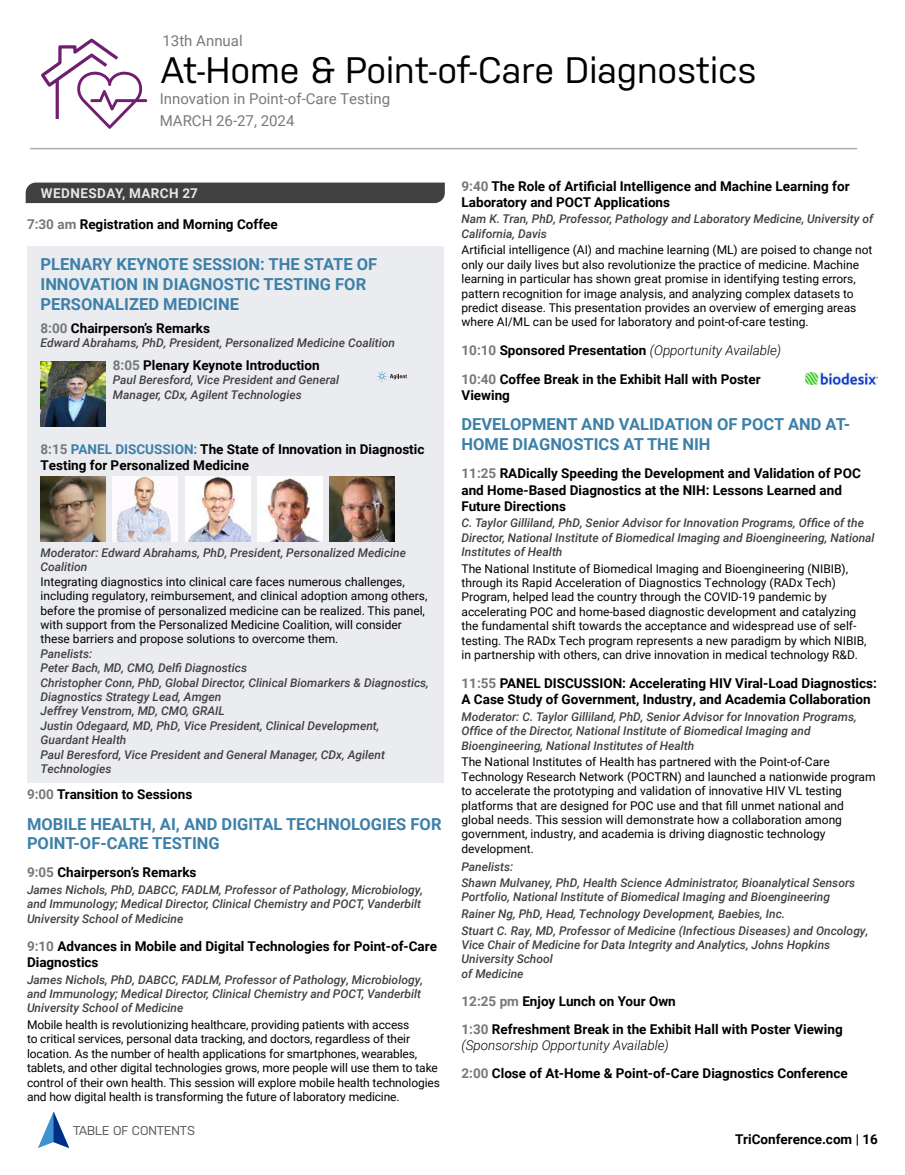
<style>
.page{position:relative;width:905px;height:1175px;background:#fff}
.page>*{position:absolute;margin:0;border:0;box-sizing:border-box;transform-origin:0 0}
.t1{font:36.75px "Nudista";color:#000}
.t2{font:700 16.5px/19.8px "Roboto";color:#3d80a9}
.t3{font:15px/21.3px "Roboto";color:#787a7c}
.t4{font:700 13.5px/16.2px "Roboto";color:#000}
.t5{font:700 13.5px "Roboto";letter-spacing:.035em;color:#e6e7e8}
.t6{font:12.75px "Nudista";color:#57585b}
.t7{font:12px/14.4px "Roboto";color:#000}
.t8{font:italic 500 12px/14.4px "Roboto";color:#404042}
.s1{color:#76787a}
.s2{color:#3d80a9}
.s3{font-weight:300;font-style:italic}
</style>
<div class="page">
<svg style="left:38px;top:1111px;width:31px;height:37px"></svg>
<svg style="left:41px;top:38px;width:106px;height:91px"></svg>
<hr style="left:30px;top:148px;width:827px;height:1px;background:#57585b">
<div style="left:26px;top:183px;width:419px;height:20px;background:#404042"></div>
<div style="left:27px;top:246px;width:416px;height:68px;background:#ebecef"></div>
<div style="left:27px;top:312px;width:416px;height:31px;background:#ebecef"></div>
<div style="left:27px;top:328px;width:416px;height:29px;background:#ebecef"></div>
<div style="left:27px;top:349px;width:416px;height:31px;background:#ebecef"></div>
<div style="left:27px;top:365px;width:416px;height:44px;background:#ebecef"></div>
<div style="left:27px;top:401px;width:416px;height:80px;background:#ebecef"></div>
<div style="left:27px;top:480px;width:416px;height:101px;background:#ebecef"></div>
<div style="left:27px;top:573px;width:416px;height:80px;background:#ebecef"></div>
<div style="left:27px;top:653px;width:416px;height:29px;background:#ebecef"></div>
<div style="left:27px;top:667px;width:416px;height:44px;background:#ebecef"></div>
<div style="left:27px;top:710px;width:416px;height:44px;background:#ebecef"></div>
<div style="left:27px;top:739px;width:416px;height:44px;background:#ebecef"></div>
<img style="left:40px;top:362px;width:65px;height:65px">
<svg style="left:375px;top:370px;width:32px;height:13px"></svg>
<img style="left:40px;top:477px;width:65px;height:64px">
<img style="left:113px;top:477px;width:65px;height:64px">
<img style="left:185px;top:477px;width:65px;height:64px">
<img style="left:257px;top:477px;width:65px;height:64px">
<img style="left:330px;top:477px;width:64px;height:64px">
<img style="left:806px;top:372px;width:72px;height:13px">
<p class="t3" style="left:162px;top:30px;width:82px">13th Annual</p>
<h1 class="t1" style="left:161px;top:49px;width:597px">At-Home &amp; Point-of-Care Diagnostics</h1>
<p class="t3" style="left:160px;top:88px;width:232px">Innovation in Point-of-Care Testing<br>MARCH 26-27, 2024</p>
<p class="t5" style="left:41px;top:184px;width:159px">WEDNESDAY, MARCH 27</p>
<p class="t4" style="left:27px;top:216px;width:252px"><span class="s1">7:30 am</span> Registration and Morning Coffee</p>
<h2 class="t2" style="left:40px;top:254px;width:338px">PLENARY KEYNOTE SESSION: THE STATE OF<br>INNOVATION IN DIAGNOSTIC TESTING FOR<br>PERSONALIZED MEDICINE</h2>
<p class="t4" style="left:40px;top:319px;width:171px"><span class="s1">8:00</span> Chairperson’s Remarks</p>
<p class="t8" style="left:40px;top:335px;width:356px">Edward Abrahams, PhD, President, Personalized Medicine Coalition</p>
<p class="t4" style="left:113px;top:357px;width:208px"><span class="s1">8:05</span> Plenary Keynote Introduction</p>
<p class="t8" style="left:113px;top:372px;width:228px">Paul Beresford, Vice President and General<br>Manager, CDx, Agilent Technologies</p>
<p class="t4" style="left:40px;top:441px;width:385px"><span class="s1">8:15</span> <span class="s2">PANEL DISCUSSION:</span> The State of Innovation in Diagnostic<br>Testing for Personalized Medicine</p>
<p class="t8" style="left:40px;top:545px;width:367px">Moderator: Edward Abrahams, PhD, President, Personalized Medicine<br>Coalition</p>
<p class="t7" style="left:40px;top:574px;width:388px">Integrating diagnostics into clinical care faces numerous challenges, including regulatory, reimbursement, and clinical adoption among others, before the promise of personalized medicine can be realized. This panel, with support from the Personalized Medicine Coalition, will consider these barriers and propose solutions to overcome them.</p>
<p class="t8" style="left:40px;top:646px;width:390px">Panelists:<br>Peter Bach, MD, CMO, Delfi Diagnostics<br>Christopher Conn, PhD, Global Director, Clinical Biomarkers &amp; Diagnostics, Diagnostics Strategy Lead, Amgen<br>Jeffrey Venstrom, MD, CMO, GRAIL<br>Justin Odegaard, MD, PhD, Vice President, Clinical Development, Guardant Health<br>Paul Beresford, Vice President and General Manager, CDx, Agilent Technologies</p>
<p class="t4" style="left:27px;top:785px;width:167px"><span class="s1">9:00</span> Transition to Sessions</p>
<h2 class="t2" style="left:27px;top:813px;width:416px">MOBILE HEALTH, AI, AND DIGITAL TECHNOLOGIES FOR<br>POINT-OF-CARE TESTING</h2>
<p class="t4" style="left:27px;top:864px;width:171px"><span class="s1">9:05</span> Chairperson’s Remarks</p>
<p class="t8" style="left:27px;top:882px;width:397px">James Nichols, PhD, DABCC, FADLM, Professor of Pathology, Microbiology, and Immunology; Medical Director, Clinical Chemistry and POCT, Vanderbilt<br>University School of Medicine</p>
<p class="t4" style="left:27px;top:937px;width:411px"><span class="s1">9:10</span> Advances in Mobile and Digital Technologies for Point-of-Care<br>Diagnostics</p>
<p class="t8" style="left:27px;top:971px;width:397px">James Nichols, PhD, DABCC, FADLM, Professor of Pathology, Microbiology, and Immunology; Medical Director, Clinical Chemistry and POCT, Vanderbilt<br>University School of Medicine</p>
<p class="t7" style="left:27px;top:1017px;width:414px">Mobile health is revolutionizing healthcare, providing patients with access<br>to critical services, personal data tracking, and doctors, regardless of their location. As the number of health applications for smartphones, wearables, tablets, and other digital technologies grows, more people will use them to take control of their own health. This session will explore mobile health technologies and how digital health is transforming the future of laboratory medicine.</p>
<p class="t6" style="left:73px;top:1123px;width:124px">TABLE OF CONTENTS</p>
<p class="t4" style="left:461px;top:177px;width:389px"><span class="s1">9:40</span> The Role of Artificial Intelligence and Machine Learning for<br>Laboratory and POCT Applications</p>
<p class="t8" style="left:461px;top:211px;width:413px">Nam K. Tran, PhD, Professor, Pathology and Laboratory Medicine, University of<br>California, Davis</p>
<p class="t7" style="left:461px;top:242px;width:412px">Artificial intelligence (AI) and machine learning (ML) are poised to change not only our daily lives but also revolutionize the practice of medicine. Machine learning in particular has shown great promise in identifying testing errors, pattern recognition for image analysis, and analyzing complex datasets to predict disease. This presentation provides an overview of emerging areas where AI/ML can be used for laboratory and point-of-care testing.</p>
<p class="t4" style="left:461px;top:336px;width:321px;line-height:28px"><span class="s1">10:10</span> Sponsored Presentation <span class="s3">(Opportunity Available)<br></span><span class="s1">10:40</span> Coffee Break in the Exhibit Hall with Poster</p>
<p class="t4" style="left:461px;top:386px;width:50px">Viewing</p>
<h2 class="t2" style="left:461px;top:414px;width:390px">DEVELOPMENT AND VALIDATION OF POCT AND AT-<br>HOME DIAGNOSTICS AT THE NIH</h2>
<p class="t4" style="left:461px;top:465px;width:401px"><span class="s1">11:25</span> RADically Speeding the Development and Validation of POC and Home-Based Diagnostics at the NIH: Lessons Learned and<br>Future Directions</p>
<p class="t8" style="left:461px;top:515px;width:414px">C. Taylor Gilliland, PhD, Senior Advisor for Innovation Programs, Office of the<br>Director, National Institute of Biomedical Imaging and Bioengineering, National<br>Institutes of Health</p>
<p class="t7" style="left:461px;top:561px;width:406px">The National Institute of Biomedical Imaging and Bioengineering (NIBIB), through its Rapid Acceleration of Diagnostics Technology (RADx Tech)<br>Program, helped lead the country through the COVID-19 pandemic by accelerating POC and home-based diagnostic development and catalyzing the fundamental shift towards the acceptance and widespread use of self&shy;testing. The RADx Tech program represents a new paradigm by which NIBIB, in partnership with others, can drive innovation in medical technology R&amp;D.</p>
<p class="t4" style="left:461px;top:675px;width:417px"><span class="s1">11:55</span> PANEL DISCUSSION: Accelerating HIV Viral-Load Diagnostics:<br>A Case Study of Government, Industry, and Academia Collaboration</p>
<p class="t8" style="left:461px;top:709px;width:397px">Moderator: C. Taylor Gilliland, PhD, Senior Advisor for Innovation Programs,<br>Office of the Director, National Institute of Biomedical Imaging and<br>Bioengineering, National Institutes of Health</p>
<p class="t7" style="left:461px;top:754px;width:415px">The National Institutes of Health has partnered with the Point-of-Care Technology Research Network (POCTRN) and launched a nationwide program to accelerate the prototyping and validation of innovative HIV VL testing platforms that are designed for POC use and that fill unmet national and global needs. This session will demonstrate how a collaboration among government, industry, and academia is driving diagnostic technology development.</p>
<p class="t8" style="left:461px;top:857px;width:395px;line-height:16.5px">Panelists:<br>Shawn Mulvaney, PhD, Health Science Administrator, Bioanalytical Sensors</p>
<p class="t8" style="left:461px;top:888px;width:408px;line-height:16.5px">Portfolio, National Institute of Biomedical Imaging and Bioengineering<br>Rainer Ng, PhD, Head, Technology Development, Baebies, Inc.<br>Stuart C. Ray, MD, Professor of Medicine (Infectious Diseases) and Oncology,</p>
<p class="t8" style="left:461px;top:937px;width:370px">Vice Chair of Medicine for Data Integrity and Analytics, Johns Hopkins<br>University School<br>of Medicine</p>
<p class="t4" style="left:461px;top:986px;width:383px;line-height:28px"><span class="s1">12:25 pm</span> Enjoy Lunch on Your Own<br><span class="s1">1:30</span> Refreshment Break in the Exhibit Hall with Poster Viewing</p>
<p class="t4" style="left:461px;top:1030px;width:388px;line-height:28px"><span class="s3">(Sponsorship Opportunity Available)<br></span><span class="s1">2:00</span> Close of At-Home &amp; Point-of-Care Diagnostics Conference</p>
<p class="t4" style="left:735px;top:1130px;width:144px">TriConference.com | 16</p>
</div>
